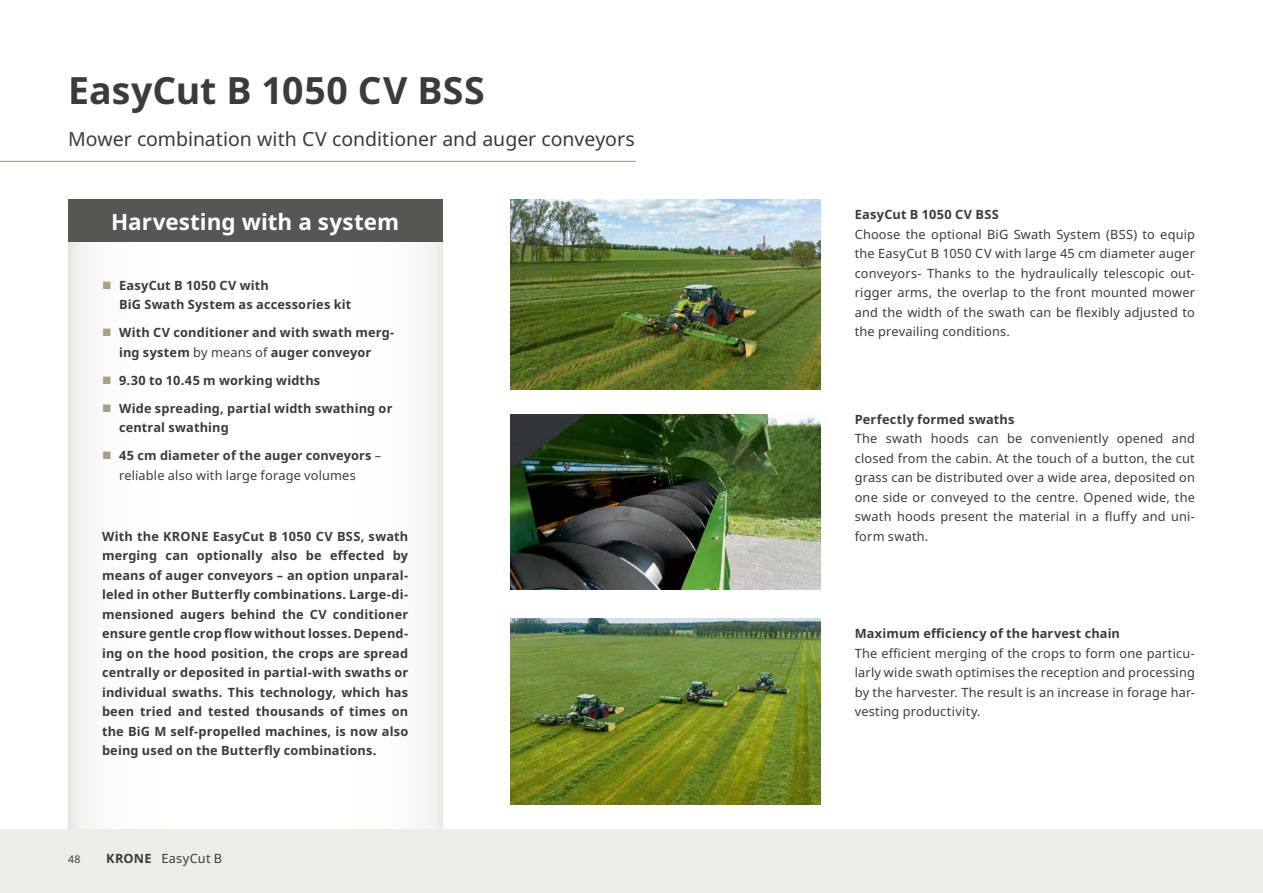
<style>
.page{position:relative;width:1263px;height:893px;background:#fff}
.page>*{position:absolute;margin:0;border:0;box-sizing:border-box;transform-origin:0 0}
.t1{font:700 37.5px "Noto Sans";letter-spacing:.01em;color:#3b3b3a}
.t2{font:700 22.5px "Noto Sans";color:#fff}
.t3{font:19.5px "Noto Sans";color:#3b3b3a}
.t4{font:700 12.75px/19.5px "Noto Sans";letter-spacing:.015em;color:#3b3b3a}
.t5{font:12.75px/19.5px "Noto Sans";letter-spacing:.015em;color:#3b3b3a;text-align:justify}
.t6{font:10.5px "Noto Sans";color:#3b3b3a}
.s1{font-weight:400}
.s2{font-weight:700}
</style>
<div class="page">
<img style="left:510px;top:200px;width:311px;height:189px">
<div style="left:67px;top:198px;width:377px;height:690px;background:#000;opacity:.75"></div>
<div style="left:68px;top:200px;width:374px;height:42px;background:#565653"></div>
<img style="left:510px;top:619px;width:311px;height:185px">
<img style="left:510px;top:414px;width:311px;height:176px">
<hr style="left:0;top:161px;width:636px;height:1px;background:#a69f89">
<div style="left:0;top:829px;width:1263px;height:64px;background:#eeece6"></div>
<svg style="left:103px;top:281px;width:7px;height:8px"></svg>
<svg style="left:103px;top:329px;width:7px;height:7px"></svg>
<svg style="left:103px;top:376px;width:7px;height:8px"></svg>
<svg style="left:103px;top:404px;width:7px;height:8px"></svg>
<svg style="left:103px;top:452px;width:7px;height:7px"></svg>
<h1 class="t1" style="left:68px;top:69px;width:418px">EasyCut B 1050 CV BSS</h1>
<h3 class="t3" style="left:68px;top:127px;width:568px">Mower combination with CV conditioner and auger conveyors</h3>
<h2 class="t2" style="left:111px;top:209px;width:290px">Harvesting with a system</h2>
<p class="t4" style="left:119px;top:276px;width:234px">EasyCut B 1050 CV with<br>BiG Swath System as accessories kit</p>
<p class="t4" style="left:119px;top:323px;width:277px">With CV conditioner and with swath merg&shy;ing system <span class="s1">by means of</span> auger conveyor</p>
<p class="t4" style="left:119px;top:366px;width:275px;line-height:28px">9.30 to 10.45 m working widths<br>Wide spreading, partial width swathing or</p>
<p class="t4" style="left:119px;top:414px;width:264px;line-height:28px">central swathing<br>45 cm diameter of the auger conveyors <span class="s1">–</span></p>
<p class="t5" style="left:119px;top:466px;width:238px">reliable also with large forage volumes</p>
<p class="t4" style="left:102px;top:527px;width:308px;text-align:justify">With the KRONE EasyCut B 1050 CV BSS, swath merging can optionally also be effected by means of auger conveyors – an option unparal&shy;leled in other Butterfly combinations. Large-di&shy;mensioned augers behind the CV conditioner ensure gentle crop flow without losses. Depend&shy;ing on the hood position, the crops are spread centrally or deposited in partial-with swaths or individual swaths. This technology, which has been tried and tested thousands of times on the BiG M self-propelled machines, is now also being used on the Butterfly combinations.</p>
<p class="t6" style="left:68px;top:853px;width:14px">48</p>
<p class="t5" style="left:106px;top:848px;width:117px"><span class="s2">KRONE</span> EasyCut B</p>
<p class="t4" style="left:855px;top:205px;width:146px">EasyCut B 1050 CV BSS</p>
<p class="t5" style="left:855px;top:224px;width:342px">Choose the optional BiG Swath System (BSS) to equip the EasyCut B 1050 CV with large 45 cm diameter auger conveyors- Thanks to the hydraulically telescopic out&shy;rigger arms, the overlap to the front mounted mower and the width of the swath can be flexibly adjusted to the prevailing conditions.</p>
<p class="t4" style="left:855px;top:410px;width:161px">Perfectly formed swaths</p>
<p class="t5" style="left:855px;top:429px;width:342px">The swath hoods can be conveniently opened and closed from the cabin. At the touch of a button, the cut grass can be distributed over a wide area, deposited on one side or conveyed to the centre. Opened wide, the swath hoods present the material in a fluffy and uni&shy;form swath.</p>
<p class="t4" style="left:855px;top:624px;width:267px">Maximum efficiency of the harvest chain</p>
<p class="t5" style="left:855px;top:644px;width:342px">The efficient merging of the crops to form one particu&shy;larly wide swath optimises the reception and processing by the harvester. The result is an increase in forage har&shy;vesting productivity.</p>
</div>
